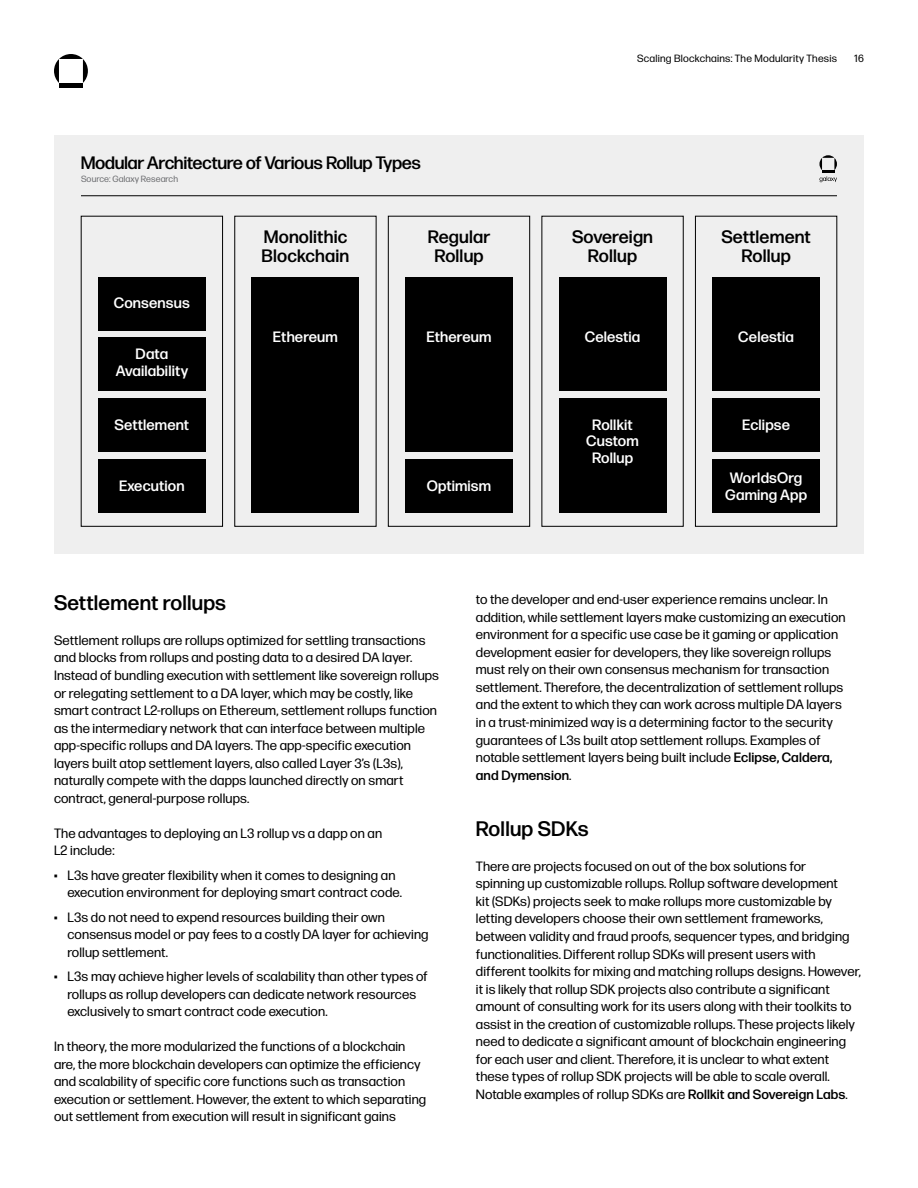
<style>
.page{position:relative;width:918px;height:1188px;background:#fff}
.page>*{position:absolute;margin:0;border:0;box-sizing:border-box;transform-origin:0 0}
.t1{font:500 21px "Forma DJR Text";letter-spacing:.01em;color:#000}
.t2{font:500 18px/19.5px "Forma DJR Text";letter-spacing:.01em;color:#000;text-align:center}
.t3{font:500 18px "Forma DJR Display";letter-spacing:.01em;color:#000}
.t4{font:500 15px/16.5px "Forma DJR Text";letter-spacing:.01em;color:#fff;text-align:center}
.t5{font:13.5px/17.5px "Forma DJR Text";letter-spacing:.01em;color:#000}
.t6{font:10.5px "Forma DJR Text";letter-spacing:.025em;color:#000}
.t7{font:9px "Forma DJR Text";letter-spacing:.01em;color:#6d6e71}
.s1{font-weight:500}
</style>
<div class="page">
<svg style="left:54px;top:54px;width:34px;height:34px"></svg>
<div style="left:54px;top:135px;width:810px;height:419px;background:#efefef"></div>
<hr style="left:81px;top:195px;width:756px;height:1px;background:#000">
<svg style="left:819px;top:155px;width:18px;height:27px"></svg>
<div style="left:81px;top:216px;width:142px;height:310px;border:1px solid #000"></div>
<div style="left:98px;top:459px;width:108px;height:54px;background:#000"></div>
<div style="left:712px;top:459px;width:108px;height:54px;background:#000"></div>
<div style="left:559px;top:459px;width:108px;height:54px;background:#000"></div>
<div style="left:405px;top:459px;width:108px;height:54px;background:#000"></div>
<div style="left:251px;top:459px;width:108px;height:54px;background:#000"></div>
<div style="left:98px;top:338px;width:108px;height:54px;background:#000"></div>
<div style="left:559px;top:338px;width:108px;height:54px;background:#000"></div>
<div style="left:712px;top:338px;width:108px;height:54px;background:#000"></div>
<div style="left:98px;top:398px;width:108px;height:54px;background:#000"></div>
<div style="left:712px;top:398px;width:108px;height:54px;background:#000"></div>
<div style="left:559px;top:398px;width:108px;height:88px;background:#000"></div>
<div style="left:405px;top:398px;width:108px;height:54px;background:#000"></div>
<div style="left:98px;top:277px;width:108px;height:54px;background:#000"></div>
<div style="left:559px;top:277px;width:108px;height:70px;background:#000"></div>
<div style="left:712px;top:277px;width:108px;height:70px;background:#000"></div>
<div style="left:405px;top:277px;width:108px;height:134px;background:#000"></div>
<div style="left:251px;top:277px;width:108px;height:195px;background:#000"></div>
<div style="left:388px;top:216px;width:142px;height:310px;border:1px solid #000"></div>
<div style="left:695px;top:216px;width:142px;height:310px;border:1px solid #000"></div>
<p class="t6" style="left:637px;top:51px;width:201px">Scaling Blockchains: The Modularity Thesis</p>
<p class="t6" style="left:854px;top:51px;width:11px">16</p>
<h2 class="t3" style="left:81px;top:150px;width:341px">Modular Architecture of Various Rollup Types</h2>
<p class="t7" style="left:81px;top:173px;width:99px">Source: Galaxy Research</p>
<p class="t4" style="left:114px;top:294px;width:78px">Consensus</p>
<h2 class="t2" style="left:262px;top:227px;width:89px;text-align:left">Monolithic<br>Blockchain</h2>
<h2 class="t2" style="left:428px;top:227px;width:64px">Regular<br>Rollup</h2>
<h2 class="t2" style="left:572px;top:227px;width:83px">Sovereign<br>Rollup</h2>
<h2 class="t2" style="left:721px;top:227px;width:91px">Settlement<br>Rollup</h2>
<p class="t4" style="left:116px;top:345px;width:74px">Data<br>Availability</p>
<p class="t4" style="left:273px;top:328px;width:66px">Ethereum</p>
<p class="t4" style="left:427px;top:328px;width:66px">Ethereum</p>
<p class="t4" style="left:585px;top:328px;width:57px">Celestia</p>
<p class="t4" style="left:738px;top:328px;width:57px">Celestia</p>
<p class="t4" style="left:115px;top:416px;width:76px">Settlement</p>
<p class="t4" style="left:592px;top:416px;width:42px">Rollkit</p>
<p class="t4" style="left:742px;top:416px;width:49px">Eclipse</p>
<p class="t4" style="left:586px;top:432px;width:54px">Custom<br>Rollup</p>
<p class="t4" style="left:119px;top:477px;width:67px">Execution</p>
<p class="t4" style="left:725px;top:469px;width:83px">WorldsOrg<br>Gaming App</p>
<p class="t4" style="left:427px;top:477px;width:66px">Optimism</p>
<h1 class="t1" style="left:54px;top:589px;width:174px">Settlement rollups</h1>
<p class="t5" style="left:54px;top:630px;width:387px">Settlement rollups are rollups optimized for settling transactions and blocks from rollups and posting data to a desired DA layer.<br>Instead of bundling execution with settlement like sovereign rollups or relegating settlement to a DA layer, which may be costly, like smart contract L2-rollups on Ethereum, settlement rollups function as the intermediary network that can interface between multiple app-specific rollups and DA layers. The app-specific execution layers built atop settlement layers, also called Layer 3’s (L3s), naturally compete with the dapps launched directly on smart contract, general-purpose rollups.</p>
<p class="t5" style="left:54px;top:824px;width:330px">The advantages to deploying an L3 rollup vs a dapp on an<br>L2 include:</p>
<p class="t5" style="left:68px;top:865px;width:336px;text-indent:-14px">• L3s have greater flexibility when it comes to designing an execution environment for deploying smart contract code.</p>
<p class="t5" style="left:68px;top:907px;width:363px;text-indent:-14px">• L3s do not need to expend resources building their own consensus model or pay fees to a costly DA layer for achieving rollup settlement.</p>
<p class="t5" style="left:68px;top:967px;width:362px;text-indent:-14px">• L3s may achieve higher levels of scalability than other types of rollups as rollup developers can dedicate network resources exclusively to smart contract code execution.</p>
<p class="t5" style="left:54px;top:1037px;width:374px">In theory, the more modularized the functions of a blockchain are, the more blockchain developers can optimize the efficiency and scalability of specific core functions such as transaction execution or settlement. However, the extent to which separating out settlement from execution will result in significant gains</p>
<p class="t5" style="left:476px;top:590px;width:371px">to the developer and end-user experience remains unclear. In addition, while settlement layers make customizing an execution environment for a specific use case be it gaming or application development easier for developers, they like sovereign rollups must rely on their own consensus mechanism for transaction settlement. Therefore, the decentralization of settlement rollups and the extent to which they can work across multiple DA layers in a trust-minimized way is a determining factor to the security guarantees of L3s built atop settlement rollups. Examples of notable settlement layers being built include <span class="s1">Eclipse, Caldera, and Dymension</span>.</p>
<h1 class="t1" style="left:476px;top:815px;width:114px">Rollup SDKs</h1>
<p class="t5" style="left:476px;top:856px;width:387px">There are projects focused on out of the box solutions for<br>spinning up customizable rollups. Rollup software development<br>kit (SDKs) projects seek to make rollups more customizable by letting developers choose their own settlement frameworks, between validity and fraud proofs, sequencer types, and bridging functionalities. Different rollup SDKs will present users with different toolkits for mixing and matching rollups designs. However, it is likely that rollup SDK projects also contribute a significant amount of consulting work for its users along with their toolkits to assist in the creation of customizable rollups. These projects likely need to dedicate a significant amount of blockchain engineering for each user and client. Therefore, it is unclear to what extent these types of rollup SDK projects will be able to scale overall.<br>Notable examples of rollup SDKs are <span class="s1">Rollkit and Sovereign Labs</span>.</p>
</div>
